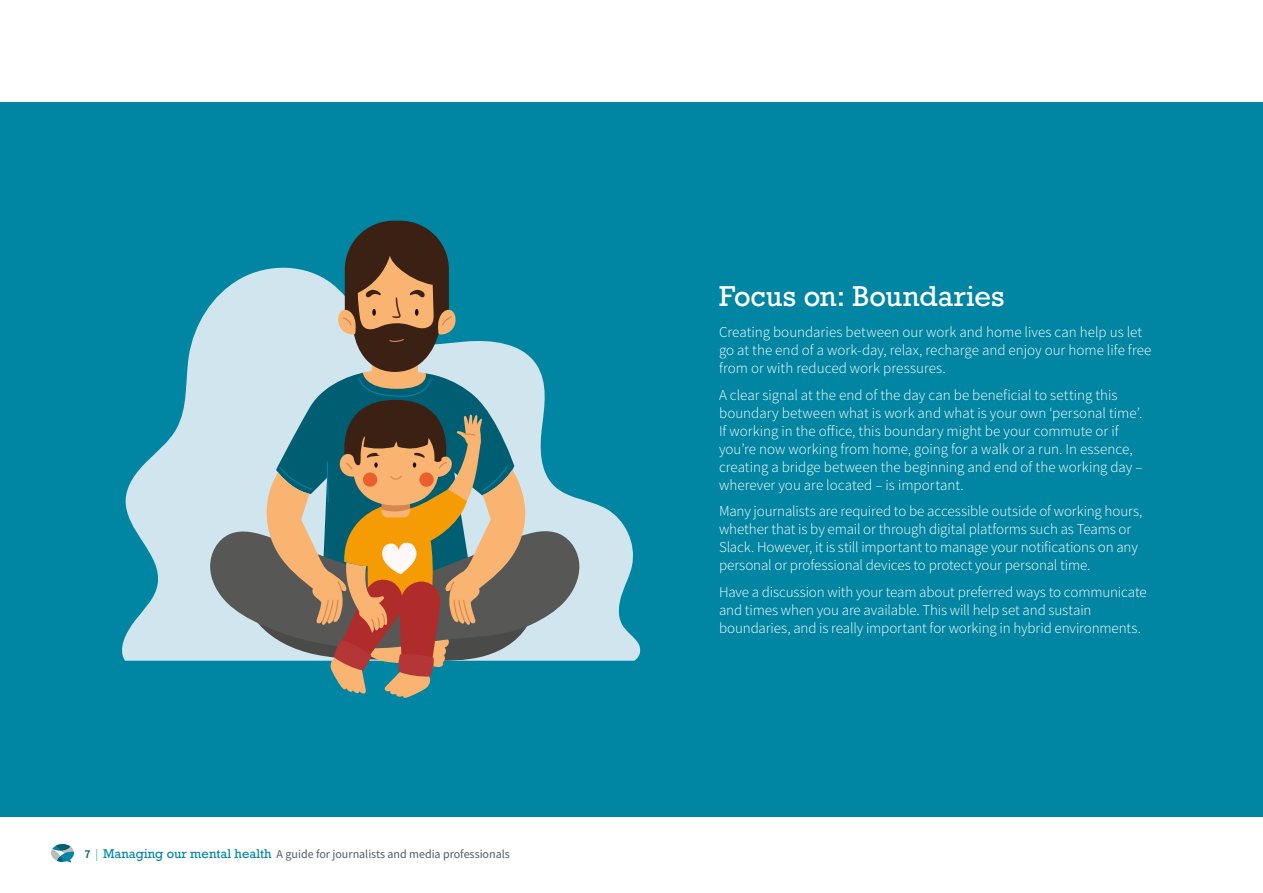
<style>
.page{position:relative;width:1263px;height:893px;background:#fff}
.page>*{position:absolute;margin:0;border:0;box-sizing:border-box;transform-origin:0 0}
.t1{font:27px "Rockwell";color:#fff}
.t2{font:300 15px/18px "Source Sans Pro";letter-spacing:-.005em;color:#fff}
.t3{font:12px "Source Sans Pro";color:#535968}
.s1{font-weight:600;color:#005e73}
.s2{font-weight:300;color:#0085a3}
.s3{font-family:"Rockwell";color:#0085a3}
</style>
<div class="page">
<svg style="left:51px;top:844px;width:23px;height:18px"></svg>
<div style="left:0;top:102px;width:1263px;height:714px;background:#0085a3"></div>
<svg style="left:122px;top:273px;width:518px;height:388px"></svg>
<svg style="left:210px;top:528px;width:370px;height:126px;background:#8e979a"></svg>
<svg style="left:253px;top:221px;width:277px;height:477px"></svg>
<p class="t3" style="left:85px;top:846px;width:427px"><span class="s1">7</span> <span class="s2">|</span> <span class="s3">Managing our mental health</span> A guide for journalists and media professionals</p>
<h1 class="t1" style="left:719px;top:280px;width:287px">Focus on: Boundaries</h1>
<p class="t2" style="left:719px;top:323px;width:434px">Creating boundaries between our work and home lives can help us let go at the end of a work-day, relax, recharge and enjoy our home life free from or with reduced work pressures.</p>
<p class="t2" style="left:719px;top:386px;width:425px">A clear signal at the end of the day can be beneficial to setting this boundary between what is work and what is your own ‘personal time’.<br>If working in the office, this boundary might be your commute or if you’re now working from home, going for a walk or a run. In essence, creating a bridge between the beginning and end of the working day – wherever you are located – is important.</p>
<p class="t2" style="left:719px;top:502px;width:425px">Many journalists are required to be accessible outside of working hours, whether that is by email or through digital platforms such as Teams or Slack. However, it is still important to manage your notifications on any personal or professional devices to protect your personal time.</p>
<p class="t2" style="left:719px;top:583px;width:429px">Have a discussion with your team about preferred ways to communicate and times when you are available. This will help set and sustain boundaries, and is really important for working in hybrid environments.</p>
</div>
